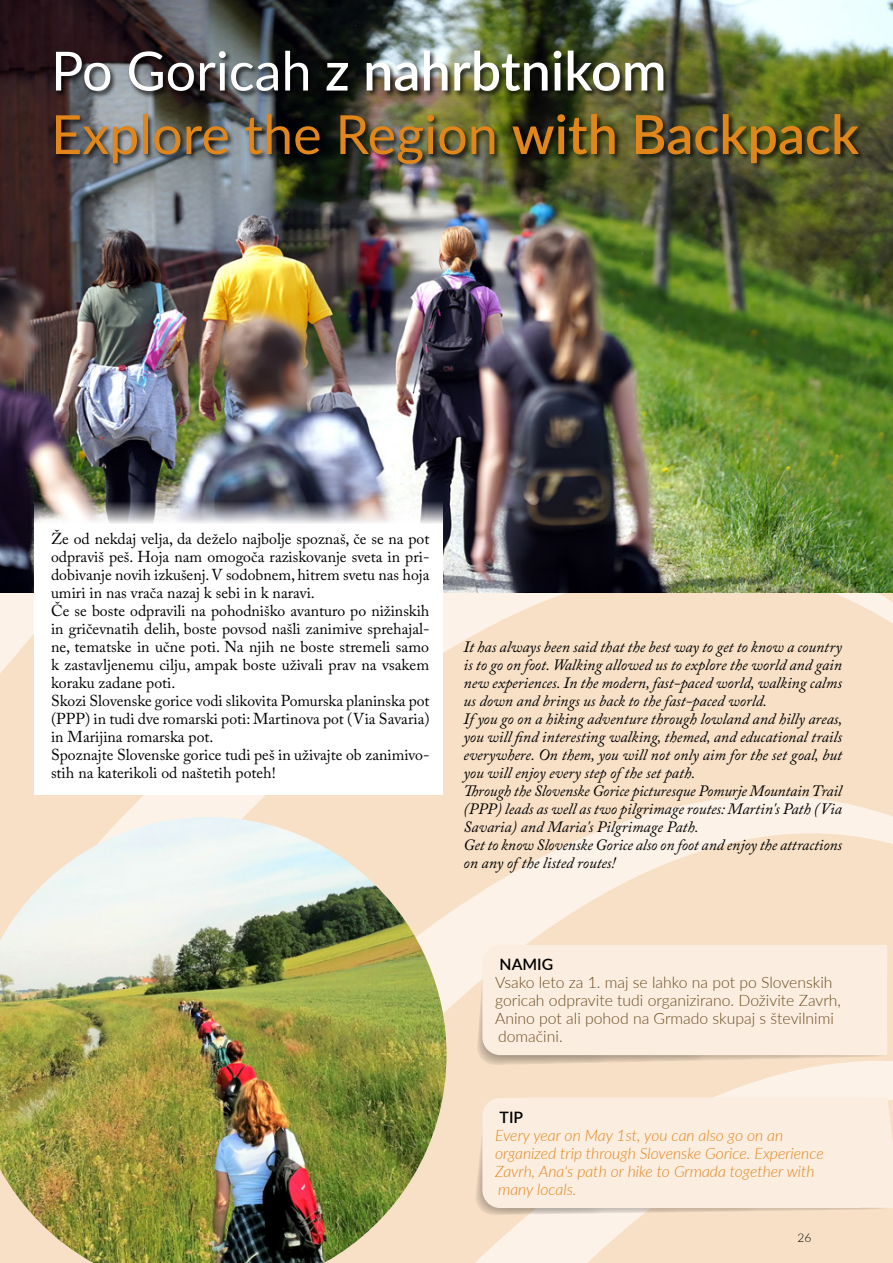
<style>
.page{position:relative;width:893px;height:1263px;background:#fff}
.page>*{position:absolute;margin:0;border:0;box-sizing:border-box;transform-origin:0 0}
.Naslov{font:54px "Lato";color:#e0861a}
.Naslov-2{font:600 54px "Lato";color:#fff}
.Besedilo_anglesko{font:italic 15.75px/18px "Adobe Caslon Pro";color:#000;text-align:justify}
.Besedilo{font:15.75px/18px "Adobe Caslon Pro";color:#000;text-align:justify}
.Besedilo-2{font:300 15.75px/18px "Lato";color:#6b4c22}
.Besedilo-3{font:italic 300 15.75px/18px "Lato";color:#e0861a}
.Besedilo-4{font:600 15.75px "Lato";color:#000}
.t1{font:300 12px "Lato";color:#000}
.s1{font-weight:400}
.s2{font-weight:600}
</style>
<div class="page">
<svg style="left:446px;top:1060px;width:447px;height:203px;background:#f8e4ce"></svg>
<svg style="left:23px;top:790px;width:870px;height:270px;background:#f9e5d1"></svg>
<svg style="left:0;top:592px;width:893px;height:198px;background:#f7e0c7"></svg>
<svg style="left:475px;top:1099px;width:412px;height:116px;background:#e7d4be"></svg>
<img style="left:0;top:0;width:893px;height:592px">
<div style="left:54px;top:49px;width:617px;height:50px;background:#000;opacity:.75"></div>
<svg style="left:477px;top:946px;width:410px;height:119px;background:#e1ccb6"></svg>
<div style="left:482px;top:945px;width:405px;height:110px;background:#fbeddf"></div>
<div style="left:482px;top:1097px;width:411px;height:112px;background:#fbeddf"></div>
<div style="left:54px;top:113px;width:812px;height:58px;background:#000;opacity:.75"></div>
<div style="left:34px;top:493px;width:408px;height:302px;background:#fff"></div>
<img style="left:0;top:817px;width:446px;height:446px">
<p class="Naslov-2" style="left:51px;top:32px;width:617px"><span class="s1">Po Goricah</span> z nahrbtnikom</p>
<p class="Naslov" style="left:51px;top:96px;width:810px">Explore the Region <span class="s2">with Backpack</span></p>
<p class="Besedilo" style="left:51px;top:529px;width:380px">Že od nekdaj velja, da deželo najbolje spoznaš, če se na pot odpraviš peš. Hoja nam omogoča raziskovanje sveta in pri&shy;dobivanje novih izkušenj. V sodobnem, hitrem svetu nas hoja umiri in nas vrača nazaj k sebi in k naravi.</p>
<p class="Besedilo" style="left:51px;top:601px;width:380px">Če se boste odpravili na pohodniško avanturo po nižinskih in gričevnatih delih, boste povsod našli zanimive sprehajal&shy;ne, tematske in učne poti. Na njih ne boste stremeli samo k zastavljenemu cilju, ampak boste uživali prav na vsakem koraku zadane poti.</p>
<p class="Besedilo" style="left:51px;top:691px;width:380px">Skozi Slovenske gorice vodi slikovita Pomurska planinska pot (PPP) in tudi dve romarski poti: Martinova pot (Via Savaria) in Marijina romarska pot.</p>
<p class="Besedilo" style="left:51px;top:745px;width:380px">Spoznajte Slovenske gorice tudi peš in uživajte ob zanimivo&shy;stih na katerikoli od naštetih poteh!</p>
<p class="Besedilo_anglesko" style="left:463px;top:637px;width:380px">It has always been said that the best way to get to know a country is to go on foot. Walking allowed us to explore the world and gain new experiences. In the modern, fast-paced world, walking calms us down and brings us back to the fast-paced world.</p>
<p class="Besedilo_anglesko" style="left:463px;top:709px;width:380px">If you go on a hiking adventure through lowland and hilly areas, you will find interesting walking, themed, and educational trails everywhere. On them, you will not only aim for the set goal, but you will enjoy every step of the set path.</p>
<p class="Besedilo_anglesko" style="left:463px;top:781px;width:380px">Through the Slovenske Gorice picturesque Pomurje Mountain Trail (PPP) leads as well as two pilgrimage routes: Martin's Path (Via Savaria) and Maria's Pilgrimage Path.</p>
<p class="Besedilo_anglesko" style="left:463px;top:835px;width:380px">Get to know Slovenske Gorice also on foot and enjoy the attractions on any of the listed routes!</p>
<p class="Besedilo-4" style="left:500px;top:953px;width:55px">NAMIG</p>
<p class="Besedilo-2" style="left:495px;top:973px;width:347px">Vsako leto za 1. maj se lahko na pot po Slovenskih goricah odpravite tudi organizirano. Doživite Zavrh, Anino pot ali pohod na Grmado skupaj s številnimi domačini.</p>
<p class="Besedilo-4" style="left:500px;top:1106px;width:25px">TIP</p>
<p class="Besedilo-3" style="left:495px;top:1126px;width:330px">Every year on May 1st, you can also go on an organized trip through Slovenske Gorice. Experience Zavrh, Ana's path or hike to Grmada together with many locals.</p>
<p class="t1" style="left:797px;top:1229px;width:15px">26</p>
</div>
